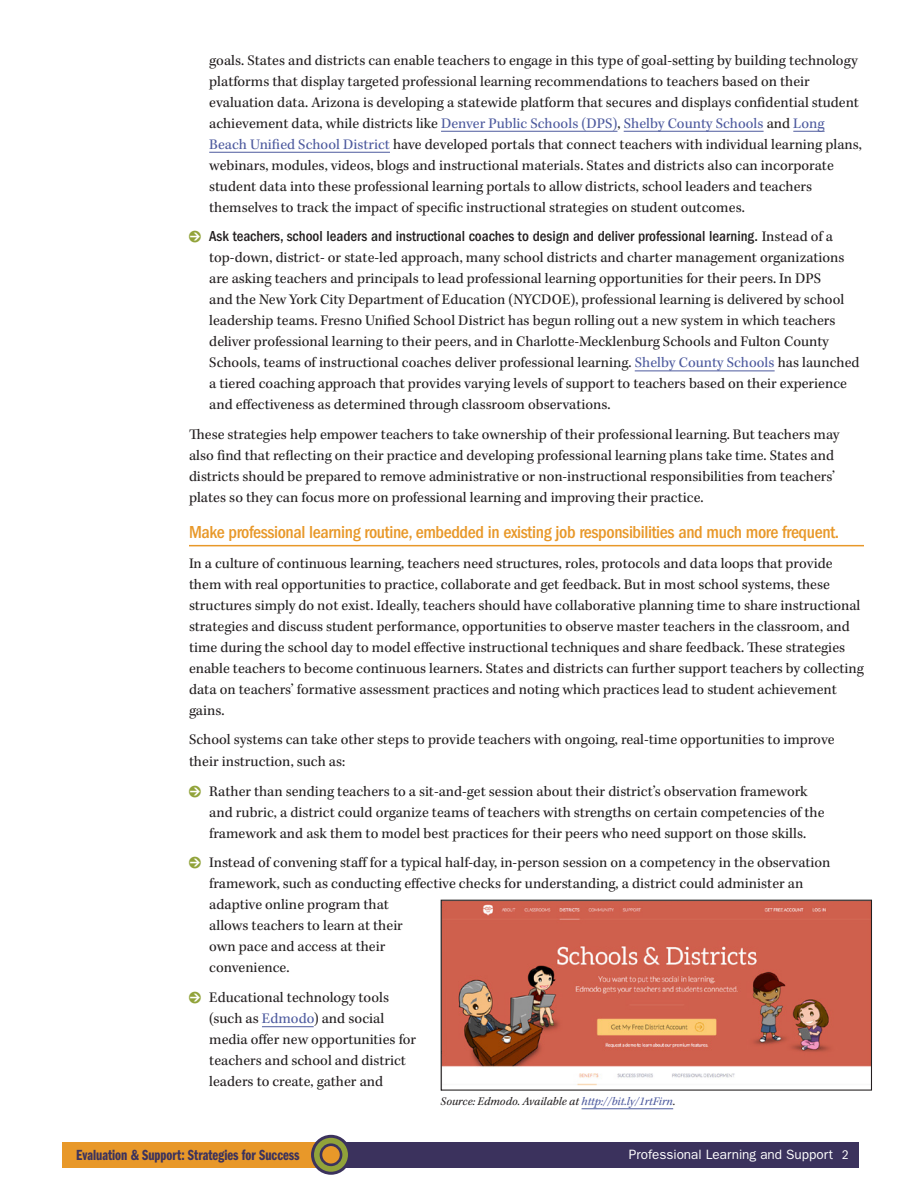
<style>
.page{position:relative;width:918px;height:1188px;background:#fff}
.page>*{position:absolute;margin:0;border:0;box-sizing:border-box;transform-origin:0 0}
.B_head{font:500 condensed 18px "ITC Franklin Gothic Std";letter-spacing:-.02em;color:#e89829}
.t1{font:15.15px "ITC Franklin Gothic Std Dm Cp";color:#3b325d}
.bullet{font:15px/21px "Kepler Std";color:#231f20}
.Body{font:15px/21px "Kepler Std";color:#231f20}
.t2{font:13.5px "ITC Franklin Gothic Std";color:#fff}
.Source_note{font:italic 12px "Kepler Std";color:#231f20}
.s1{color:#4d5a9e}
.s2{font-family:"Pointers";color:#91a33a}
.s3{font-family:"ITC Franklin Gothic Std";font-weight:500;font-stretch:condensed}
.s4{font-stretch:condensed;font-size:12.9px}
</style>
<div class="page">
<div style="left:833px;top:1142px;width:25px;height:25px;background:#3b325d"></div>
<div style="left:319px;top:1142px;width:514px;height:25px;background:#3b325d"></div>
<div style="left:63px;top:1142px;width:276px;height:25px;background:#e89829"></div>
<svg style="left:313px;top:1136px;width:36px;height:37px"></svg>
<div style="left:311px;top:1135px;width:40px;height:40px;border:3px solid #3b325d;border-radius:50%"></div>
<div style="left:321px;top:1145px;width:20px;height:20px;background:#e89829;border-radius:50%"></div>
<div style="left:320px;top:1143px;width:22px;height:23px;border:3px solid #3b325d;border-radius:50%"></div>
<hr style="left:441px;top:131px;width:177px;height:1px;background:#4d5a9e">
<hr style="left:624px;top:131px;width:140px;height:1px;background:#4d5a9e">
<hr style="left:793px;top:131px;width:32px;height:1px;background:#4d5a9e">
<hr style="left:209px;top:152px;width:181px;height:1px;background:#4d5a9e">
<hr style="left:635px;top:371px;width:140px;height:1px;background:#4d5a9e">
<hr style="left:189px;top:545px;width:675px;height:1px;background:#e89829">
<hr style="left:262px;top:1026px;width:52px;height:1px;background:#4d5a9e">
<img style="left:443px;top:902px;width:427px;height:184px">
<div style="left:441px;top:900px;width:431px;height:191px;border:1px solid #231f20"></div>
<hr style="left:582px;top:1108px;width:91px;height:1px;background:#4d5a9e">
<p class="bullet" style="left:209px;top:50px;width:654px">goals. States and districts can enable teachers to engage in this type of goal-setting by building technology platforms that display targeted professional learning recommendations to teachers based on their evaluation data. Arizona is developing a statewide platform that secures and displays confidential student achievement data, while districts like <span class="s1">Denver Public Schools (DPS)</span>, <span class="s1">Shelby County Schools</span> and <span class="s1">Long Beach Unified School District</span> have developed portals that connect teachers with individual learning plans, webinars, modules, videos, blogs and instructional materials. States and districts also can incorporate student data into these professional learning portals to allow districts, school leaders and teachers themselves to track the impact of specific instructional strategies on student outcomes.</p>
<p class="bullet" style="left:209px;top:227px;width:652px;text-indent:-20px"><span class="s2">0</span> <span class="s3">Ask teachers, school leaders and instructional coaches to design and deliver professional learning.</span> Instead of a top-down, district- or state-led approach, many school districts and charter management organizations are asking teachers and principals to lead professional learning opportunities for their peers. In DPS<br>and the New York City Department of Education (NYCDOE), professional learning is delivered by school leadership teams. Fresno Unified School District has begun rolling out a new system in which teachers deliver professional learning to their peers, and in Charlotte-Mecklenburg Schools and Fulton County Schools, teams of instructional coaches deliver professional learning. <span class="s1">Shelby County Schools</span> has launched a tiered coaching approach that provides varying levels of support to teachers based on their experience and effectiveness as determined through classroom observations.</p>
<p class="Body" style="left:189px;top:424px;width:652px">These strategies help empower teachers to take ownership of their professional learning. But teachers may also find that reflecting on their practice and developing professional learning plans take time. States and districts should be prepared to remove administrative or non-instructional responsibilities from teachers’ plates so they can focus more on professional learning and improving their practice.</p>
<p class="B_head" style="left:189px;top:522px;width:652px">Make professional learning routine, embedded in existing job responsibilities and much more frequent.</p>
<p class="Body" style="left:189px;top:553px;width:676px">In a culture of continuous learning, teachers need structures, roles, protocols and data loops that provide them with real opportunities to practice, collaborate and get feedback. But in most school systems, these structures simply do not exist. Ideally, teachers should have collaborative planning time to share instructional strategies and discuss student performance, opportunities to observe master teachers in the classroom, and time during the school day to model effective instructional techniques and share feedback. These strategies enable teachers to become continuous learners. States and districts can further support teachers by collecting data on teachers’ formative assessment practices and noting which practices lead to student achievement gains.</p>
<p class="Body" style="left:189px;top:730px;width:647px;line-height:21.6px">School systems can take other steps to provide teachers with ongoing, real-time opportunities to improve their instruction, such as:</p>
<p class="bullet" style="left:209px;top:781px;width:617px;text-indent:-20px"><span class="s2">0</span> Rather than sending teachers to a sit-and-get session about their district’s observation framework and rubric, a district could organize teams of teachers with strengths on certain competencies of the framework and ask them to model best practices for their peers who need support on those skills.</p>
<p class="bullet" style="left:209px;top:853px;width:623px;text-indent:-20px"><span class="s2">0</span> Instead of convening staff for a typical half-day, in-person session on a competency in the observation framework, such as conducting effective checks for understanding, a district could administer an adaptive online program that<br>allows teachers to learn at their<br>own pace and access at their<br>convenience.</p>
<p class="bullet" style="left:209px;top:987px;width:208px;text-indent:-20px"><span class="s2">0</span> Educational technology tools (such as <span class="s1">Edmodo</span>) and social media offer new opportunities for teachers and school and district leaders to create, gather and</p>
<p class="Source_note" style="left:441px;top:1094px;width:236px">Source: Edmodo. Available at <span class="s1">http://bit.ly/1rtFirn</span>.</p>
<p class="t1" style="left:76px;top:1146px;width:225px">Evaluation &amp; Support: Strategies for Success</p>
<p class="t2" style="left:629px;top:1147px;width:221px">Professional Learning and Support <span class="s4">2</span></p>
</div>
